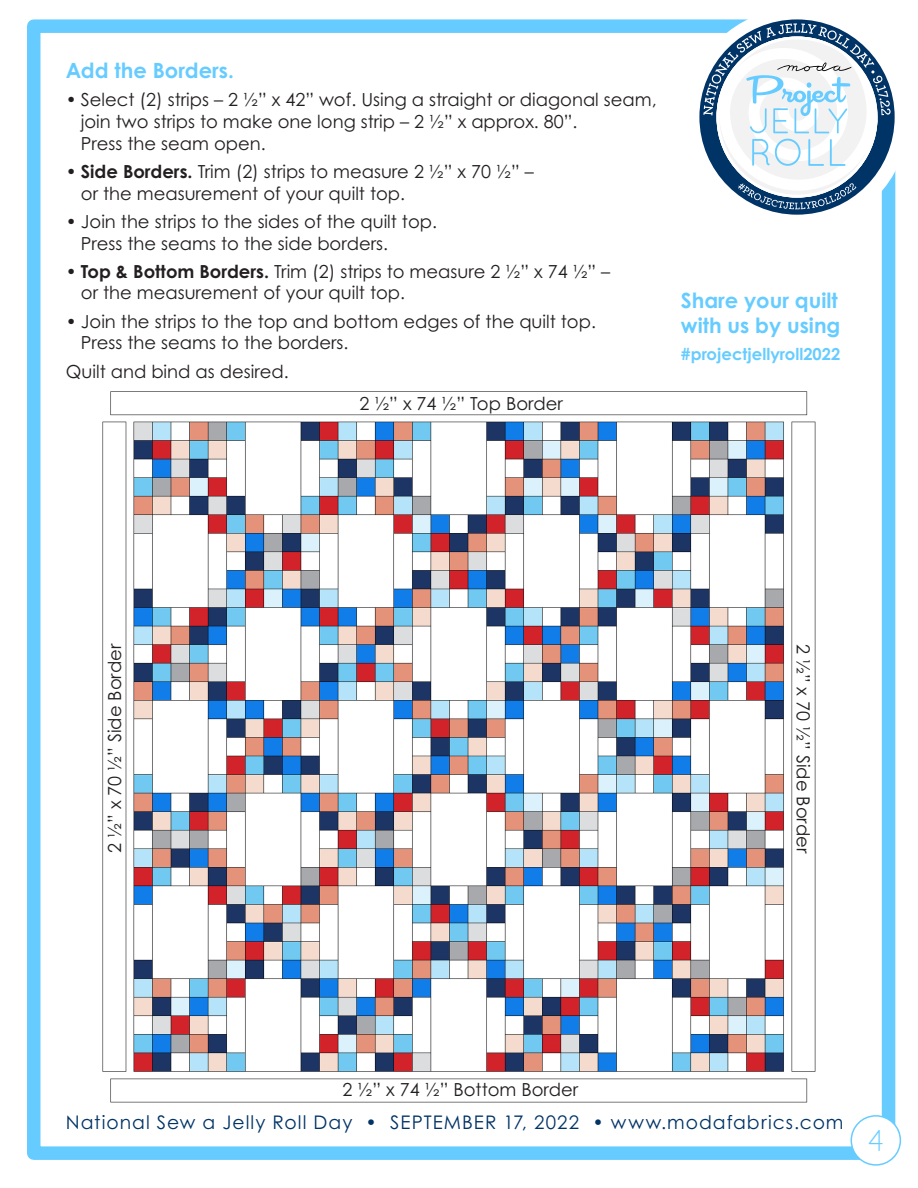
<style>
.page{position:relative;width:918px;height:1188px;background:#fff}
.page>*{position:absolute;margin:0;border:0;box-sizing:border-box;transform-origin:0 0}
.t1{font:300 30px "Quicksand";color:#6cf}
.Subhead_1{font:700 21px/25.2px "Century Gothic Pro";color:#6cf}
.t2{font:18.75px "Century Gothic Pro";letter-spacing:.055em;color:#036}
.body_12_14_4{font:18px/21.6px "Century Gothic Pro";color:#231f20}
.Subhead_1-2{font:700 16.5px "Century Gothic Pro";color:#6cf}
.s1{font-weight:700}
</style>
<div class="page">
<div style="left:27px;top:19px;width:868px;height:1141px;border:14px solid #6cf"></div>
<svg style="left:686px;top:19px;width:210px;height:211px"></svg>
<div style="left:851px;top:1116px;width:49px;height:49px;background:#fff;border-radius:50%"></div>
<div style="left:851px;top:1115px;width:50px;height:51px;border:2px solid #6cf;border-radius:50%"></div>
<svg style="left:703px;top:23px;width:188px;height:186px"></svg>
<img style="left:102px;top:391px;width:714px;height:712px">
<p class="Subhead_1" style="left:66px;top:57px;width:170px">Add the Borders.</p>
<p class="body_12_14_4" style="left:81px;top:89px;width:577px;text-indent:-15px">• Select (2) strips – 2 ½” x 42” wof. Using a straight or diagonal seam, join two strips to make one long strip – 2 ½” x approx. 80”.<br>Press the seam open.</p>
<p class="body_12_14_4" style="left:81px;top:160px;width:454px;text-indent:-15px">• <span class="s1">Side Borders.</span> Trim (2) strips to measure 2 ½” x 70 ½” – or the measurement of your quilt top.</p>
<p class="body_12_14_4" style="left:81px;top:210px;width:358px;text-indent:-15px">• Join the strips to the sides of the quilt top.<br>Press the seams to the side borders.</p>
<p class="body_12_14_4" style="left:81px;top:260px;width:531px;text-indent:-15px">• <span class="s1">Top &amp; Bottom Borders.</span> Trim (2) strips to measure 2 ½” x 74 ½” – or the measurement of your quilt top.</p>
<p class="body_12_14_4" style="left:81px;top:310px;width:517px;text-indent:-15px">• Join the strips to the top and bottom edges of the quilt top.<br>Press the seams to the borders.</p>
<p class="body_12_14_4" style="left:66px;top:360px;width:224px">Quilt and bind as desired.</p>
<p class="body_12_14_4" style="left:359px;top:392px;width:205px">2 ½” x 74 ½” Top Border</p>
<p class="Subhead_1" style="left:681px;top:288px;width:161px">Share your quilt with us by using</p>
<p class="Subhead_1-2" style="left:681px;top:344px;width:161px">#projectjellyroll2022</p>
<p class="body_12_14_4" style="left:104px;top:853px;width:211px;rotate:-90deg">2 ½” x 70 ½” Side Border</p>
<p class="body_12_14_4" style="left:814px;top:644px;width:211px;rotate:90deg">2 ½” x 70 ½” Side Border</p>
<p class="body_12_14_4" style="left:343px;top:1079px;width:237px">2 ½” x 74 ½” Bottom Border</p>
<p class="t2" style="left:66px;top:1111px;width:779px">National Sew a Jelly Roll Day • SEPTEMBER 17, 2022 • www.modafabrics.com</p>
<p class="t1" style="left:868px;top:1117px;width:17px">4</p>
</div>
